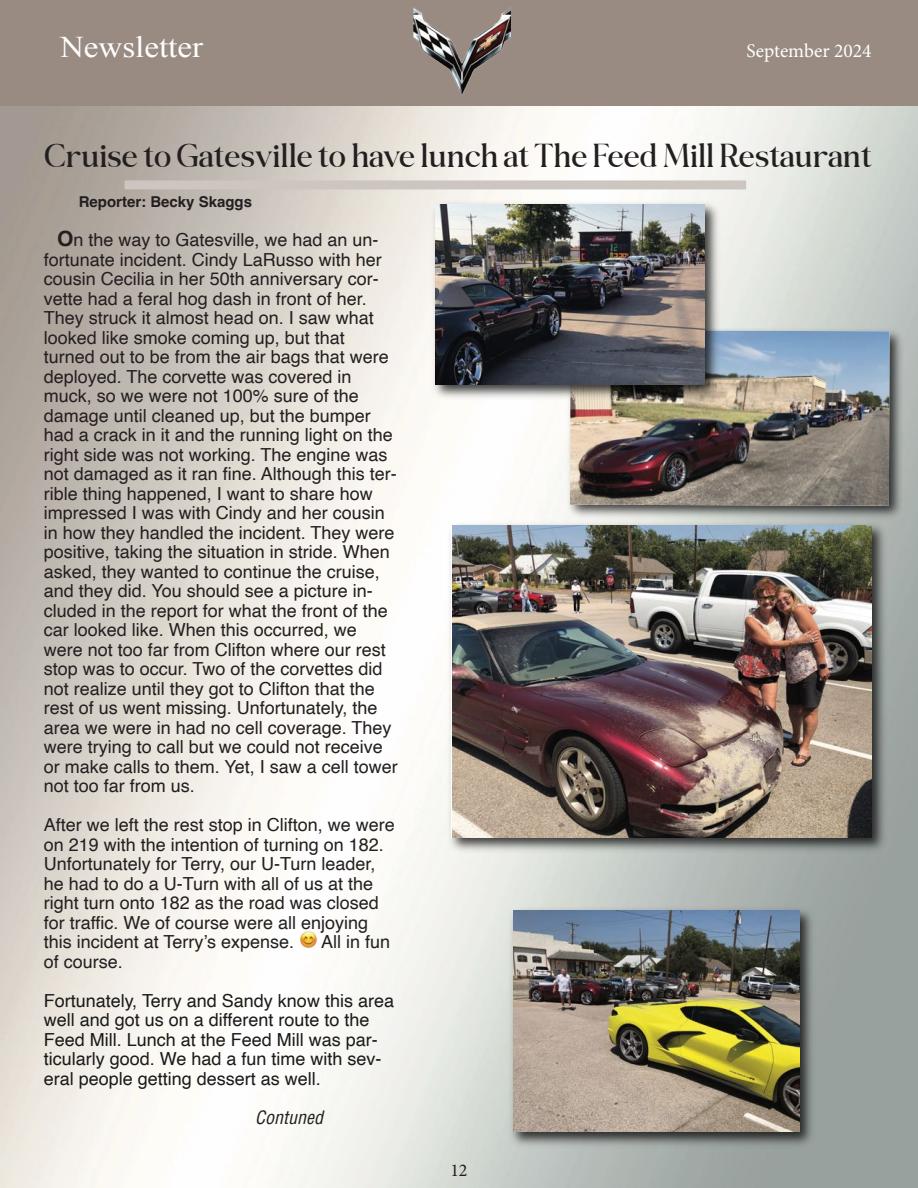
<style>
.page{position:relative;width:918px;height:1188px;background:#fff}
.page>*{position:absolute;margin:0;border:0;box-sizing:border-box;transform-origin:0 0}
.t1{font:33px "Belgiano Serif";color:#231f20}
.t2{font:30px "Times New Roman";color:#fff;scale:1.1 1}
.t3{font:19.5px "Minion Pro";color:#fff}
.t4{font:18px/19.5px "Helvetica";color:#231f20}
.t5{font:18px/19.5px "Helvetica";color:#1a1a1a}
.t6{font:italic condensed 18px "Helvetica";color:#231f20}
.t7{font:18px "Minion Pro";color:#231f20}
.t8{font:700 15px "Helvetica";color:#231f20}
.s1{font-weight:700;font-size:21px}
</style>
<div class="page">
<div style="left:125px;top:180px;width:621px;height:9px;background:#cdc5c0"></div>
<img style="left:506px;top:904px;width:312px;height:247px">
<img style="left:513px;top:910px;width:287px;height:222px">
<img style="left:444px;top:518px;width:446px;height:339px">
<img style="left:452px;top:525px;width:420px;height:313px">
<img style="left:563px;top:323px;width:346px;height:202px">
<img style="left:570px;top:330px;width:320px;height:176px">
<img style="left:429px;top:197px;width:295px;height:206px">
<img style="left:435px;top:204px;width:270px;height:181px">
<div style="left:0;top:0;width:918px;height:105px;background:#998b82"></div>
<img style="left:414px;top:8px;width:96px;height:87px">
<svg style="left:299px;top:930px;width:18px;height:18px"></svg>
<h2 class="t2" style="left:60px;top:30px;width:131px">Newsletter</h2>
<p class="t3" style="left:746px;top:39px;width:127px">September 2024</p>
<h1 class="t1" style="left:44px;top:136px;width:829px">Cruise to Gatesville to have lunch at The Feed Mill Restaurant</h1>
<p class="t8" style="left:79px;top:196px;width:175px">Reporter: Becky Skaggs</p>
<p class="t4" style="left:44px;top:232px;width:356px;text-indent:13px"><span class="s1">O</span>n the way to Gatesville, we had an un&shy;fortunate incident. Cindy LaRusso with her cousin Cecilia in her 50th anniversary cor&shy;vette had a feral hog dash in front of her.<br>They struck it almost head on. I saw what looked like smoke coming up, but that turned out to be from the air bags that were deployed. The corvette was covered in muck, so we were not 100% sure of the damage until cleaned up, but the bumper had a crack in it and the running light on the right side was not working. The engine was not damaged as it ran fine. Although this ter&shy;rible thing happened, I want to share how impressed I was with Cindy and her cousin in how they handled the incident. They were positive, taking the situation in stride. When asked, they wanted to continue the cruise, and they did. You should see a picture in&shy;cluded in the report for what the front of the car looked like. When this occurred, we were not too far from Clifton where our rest stop was to occur. Two of the corvettes did not realize until they got to Clifton that the rest of us went missing. Unfortunately, the area we were in had no cell coverage. They were trying to call but we could not receive or make calls to them. Yet, I saw a cell tower not too far from us.</p>
<p class="t4" style="left:44px;top:817px;width:353px">After we left the rest stop in Clifton, we were on 219 with the intention of turning on 182.<br>Unfortunately for Terry, our U-Turn leader, he had to do a U-Turn with all of us at the right turn onto 182 as the road was closed for traffic. We of course were all enjoying this incident at Terry’s expense.</p>
<p class="t4" style="left:321px;top:934px;width:71px">All in fun</p>
<p class="t4" style="left:44px;top:953px;width:81px">of course.</p>
<p class="t5" style="left:44px;top:992px;width:352px">Fortunately, Terry and Sandy know this area well and got us on a different route to the Feed Mill. Lunch at the Feed Mill was par&shy;ticularly good. We had a fun time with sev&shy;eral people getting dessert as well.</p>
<p class="t6" style="left:255px;top:1110px;width:73px">Contuned</p>
<p class="t7" style="left:450px;top:1160px;width:19px">12</p>
</div>
